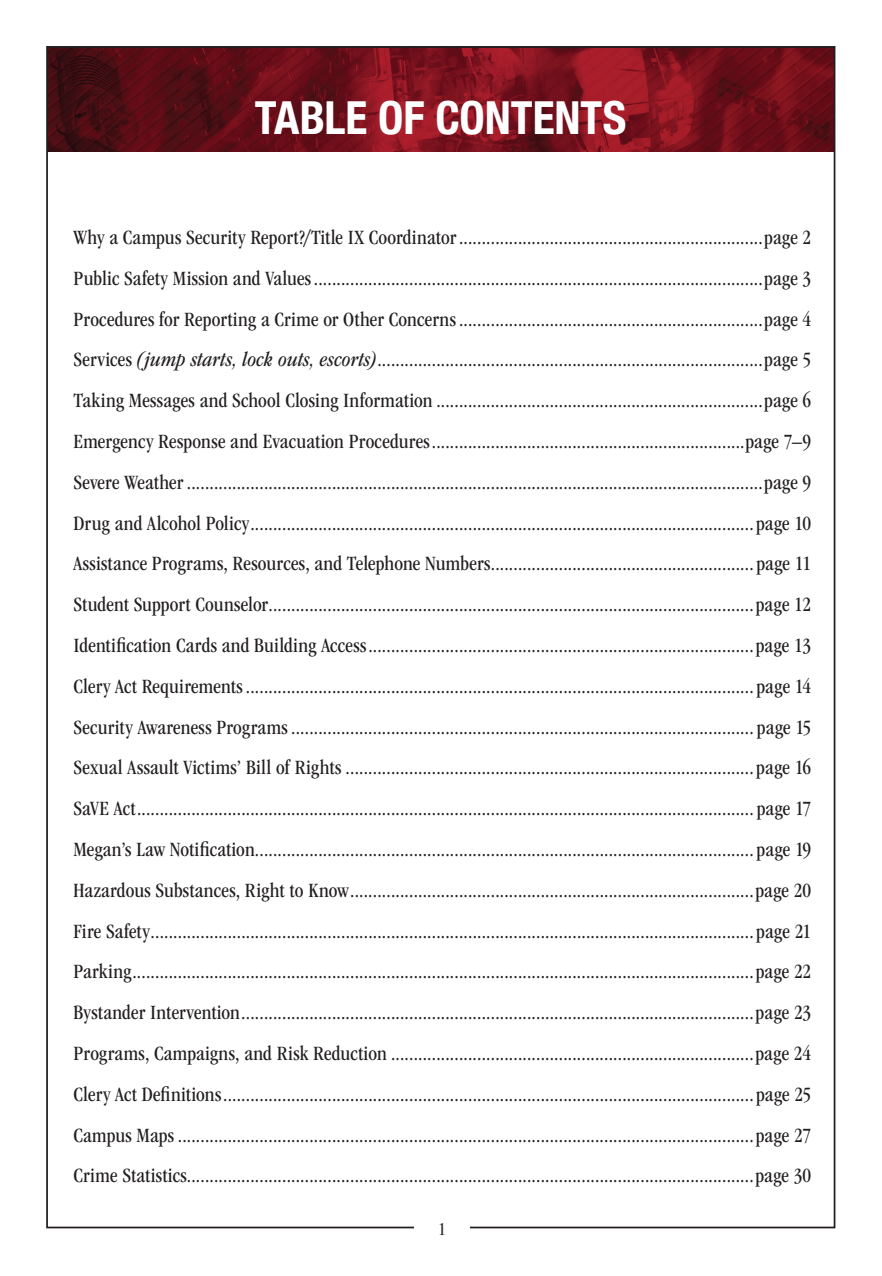
<style>
.page{position:relative;width:882px;height:1276px;background:#fff}
.page>*{position:absolute;margin:0;border:0;box-sizing:border-box;transform-origin:0 0}
.t1{font:700 condensed 45.5px "Helvetica Neue";color:#fff}
.t2{font:condensed 21px "ITC Garamond Std";letter-spacing:.005em;color:#231f20}
.t3{font:17.5px "Times";color:#231f20}
.s1{font-style:italic}
</style>
<div class="page">
<img style="left:49px;top:49px;width:783px;height:102px">
<hr style="left:47px;top:47px;width:788px;height:1px;background:#231f20">
<p class="t1" style="left:255px;top:80px;width:373px">TABLE OF CONTENTS</p>
<p class="t2" style="left:74px;top:226px;width:739px">Why a Campus Security Report?/Title IX Coordinator...................................................................page 2</p>
<p class="t2" style="left:74px;top:266px;width:739px">Public Safety Mission and Values...................................................................................................page 3</p>
<p class="t2" style="left:74px;top:307px;width:739px">Procedures for Reporting a Crime or Other Concerns...................................................................page 4</p>
<p class="t2" style="left:74px;top:348px;width:739px">Services <span class="s1">(jump starts, lock outs, escorts)</span>.....................................................................................page 5</p>
<p class="t2" style="left:74px;top:389px;width:739px">Taking Messages and School Closing Information ........................................................................page 6</p>
<p class="t2" style="left:74px;top:430px;width:739px">Emergency Response and Evacuation Procedures.....................................................................page 7–9</p>
<p class="t2" style="left:74px;top:470px;width:739px">Severe Weather ...............................................................................................................................page 9</p>
<p class="t2" style="left:74px;top:511px;width:739px">Drug and Alcohol Policy...............................................................................................................page 10</p>
<p class="t2" style="left:74px;top:552px;width:739px">Assistance Programs, Resources, and Telephone Numbers.......................................................... page 11</p>
<p class="t2" style="left:74px;top:593px;width:739px">Student Support Counselor...........................................................................................................page 12</p>
<p class="t2" style="left:74px;top:634px;width:739px">Identification Cards and Building Access.....................................................................................page 13</p>
<p class="t2" style="left:74px;top:674px;width:739px">Clery Act Requirements................................................................................................................ page 14</p>
<p class="t2" style="left:74px;top:715px;width:739px">Security Awareness Programs ...................................................................................................... page 15</p>
<p class="t2" style="left:74px;top:756px;width:739px">Sexual Assault Victims’ Bill of Rights .......................................................................................... page 16</p>
<p class="t2" style="left:74px;top:797px;width:739px">SaVE Act........................................................................................................................................ page 17</p>
<p class="t2" style="left:74px;top:838px;width:739px">Megan’s Law Notification.............................................................................................................. page 19</p>
<p class="t2" style="left:74px;top:878px;width:739px">Hazardous Substances, Right to Know.........................................................................................page 20</p>
<p class="t2" style="left:74px;top:919px;width:739px">Fire Safety..................................................................................................................................... page 21</p>
<p class="t2" style="left:74px;top:960px;width:739px">Parking.........................................................................................................................................page 22</p>
<p class="t2" style="left:74px;top:1001px;width:739px">Bystander Intervention.................................................................................................................page 23</p>
<p class="t2" style="left:74px;top:1042px;width:739px">Programs, Campaigns, and Risk Reduction ................................................................................page 24</p>
<p class="t2" style="left:74px;top:1082px;width:739px">Clery Act Definitions.....................................................................................................................page 25</p>
<p class="t2" style="left:74px;top:1123px;width:739px">Campus Maps ...............................................................................................................................page 27</p>
<p class="t2" style="left:74px;top:1164px;width:739px">Crime Statistics.............................................................................................................................page 30</p>
<p class="t3" style="left:438px;top:1212px;width:10px">1</p>
</div>
